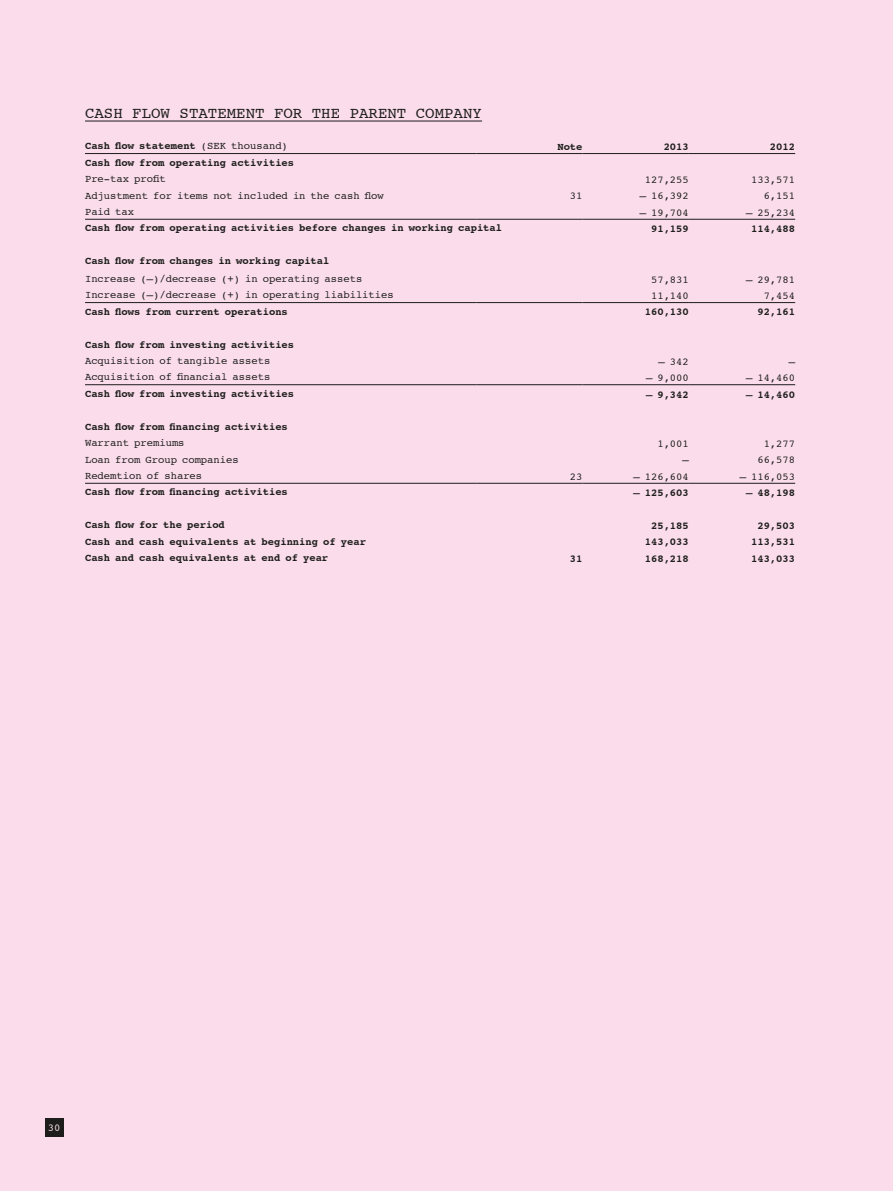
<style>
.page{position:relative;width:893px;height:1191px;background:#fadceb}
.page>*{position:absolute;margin:0;border:0;box-sizing:border-box;transform-origin:0 0}
.t1{font:15.75px "Courier";color:#1d1d1b}
.t2{font:700 10.5px "Courier";color:#1d1d1b}
.t3{font:10.5px "Courier";color:#1d1d1b}
.t4{font:10.5px "Courier";color:#fbe0ee}
.s1{font-weight:400}
</style>
<div class="page">
<div style="left:45px;top:1118px;width:18px;height:19px;background:#1d1d1b"></div>
<hr style="left:85px;top:121px;width:397px;height:1px;background:#1d1d1b">
<hr style="left:85px;top:153px;width:391px;height:1px;background:#1d1d1b">
<hr style="left:476px;top:153px;width:107px;height:1px;background:#1d1d1b">
<hr style="left:583px;top:153px;width:106px;height:1px;background:#1d1d1b">
<hr style="left:689px;top:153px;width:106px;height:1px;background:#1d1d1b">
<hr style="left:85px;top:219px;width:391px;height:1px;background:#1d1d1b">
<hr style="left:476px;top:219px;width:107px;height:1px;background:#1d1d1b">
<hr style="left:583px;top:219px;width:106px;height:1px;background:#1d1d1b">
<hr style="left:689px;top:219px;width:106px;height:1px;background:#1d1d1b">
<hr style="left:85px;top:302px;width:391px;height:1px;background:#1d1d1b">
<hr style="left:476px;top:302px;width:107px;height:1px;background:#1d1d1b">
<hr style="left:583px;top:302px;width:106px;height:1px;background:#1d1d1b">
<hr style="left:689px;top:302px;width:106px;height:1px;background:#1d1d1b">
<hr style="left:85px;top:384px;width:391px;height:1px;background:#1d1d1b">
<hr style="left:476px;top:384px;width:107px;height:1px;background:#1d1d1b">
<hr style="left:583px;top:384px;width:106px;height:1px;background:#1d1d1b">
<hr style="left:689px;top:384px;width:106px;height:1px;background:#1d1d1b">
<hr style="left:85px;top:483px;width:391px;height:1px;background:#1d1d1b">
<hr style="left:476px;top:483px;width:107px;height:1px;background:#1d1d1b">
<hr style="left:583px;top:483px;width:106px;height:1px;background:#1d1d1b">
<hr style="left:689px;top:483px;width:106px;height:1px;background:#1d1d1b">
<h1 class="t1" style="left:85px;top:101px;width:398px">CASH FLOW STATEMENT FOR THE PARENT COMPANY</h1>
<p class="t2" style="left:85px;top:137px;width:204px">Cash flow statement <span class="s1">(SEK thousand)</span></p>
<p class="t2" style="left:557px;top:138px;width:27px">Note</p>
<p class="t2" style="left:664px;top:138px;width:27px">2013</p>
<p class="t2" style="left:770px;top:138px;width:27px">2012</p>
<p class="t2" style="left:85px;top:154px;width:211px">Cash flow from operating activities</p>
<p class="t3" style="left:85px;top:171px;width:82px">Pre-tax profit</p>
<p class="t3" style="left:645px;top:171px;width:46px">127,255</p>
<p class="t3" style="left:751px;top:171px;width:46px">133,571</p>
<p class="t3" style="left:85px;top:187px;width:300px">Adjustment for items not included in the cash flow</p>
<p class="t3" style="left:570px;top:188px;width:14px">31</p>
<p class="t3" style="left:640px;top:188px;width:51px">– 16,392</p>
<p class="t3" style="left:764px;top:188px;width:33px">6,151</p>
<p class="t3" style="left:85px;top:203px;width:51px">Paid tax</p>
<p class="t3" style="left:640px;top:204px;width:51px">– 19,704</p>
<p class="t3" style="left:746px;top:204px;width:51px">– 25,234</p>
<p class="t2" style="left:85px;top:220px;width:419px">Cash flow from operating activities before changes in working capital</p>
<p class="t2" style="left:651px;top:220px;width:39px">91,159</p>
<p class="t2" style="left:751px;top:220px;width:46px">114,488</p>
<p class="t2" style="left:85px;top:252px;width:246px">Cash flow from changes in working capital</p>
<p class="t3" style="left:85px;top:270px;width:279px">Increase (–)/decrease (+) in operating assets</p>
<p class="t3" style="left:651px;top:271px;width:39px">57,831</p>
<p class="t3" style="left:746px;top:271px;width:51px">– 29,781</p>
<p class="t3" style="left:85px;top:287px;width:310px">Increase (–)/decrease (+) in operating liabilities</p>
<p class="t3" style="left:651px;top:287px;width:39px">11,140</p>
<p class="t3" style="left:764px;top:287px;width:33px">7,454</p>
<p class="t2" style="left:85px;top:303px;width:204px">Cash flows from current operations</p>
<p class="t2" style="left:645px;top:304px;width:46px">160,130</p>
<p class="t2" style="left:757px;top:304px;width:39px">92,161</p>
<p class="t2" style="left:85px;top:336px;width:211px">Cash flow from investing activities</p>
<p class="t3" style="left:85px;top:352px;width:187px">Acquisition of tangible assets</p>
<p class="t3" style="left:659px;top:353px;width:32px">– 342</p>
<p class="t3" style="left:789px;top:353px;width:8px">—</p>
<p class="t3" style="left:85px;top:369px;width:187px">Acquisition of financial assets</p>
<p class="t3" style="left:646px;top:370px;width:44px">– 9,000</p>
<p class="t3" style="left:746px;top:370px;width:51px">– 14,460</p>
<p class="t2" style="left:85px;top:385px;width:211px">Cash flow from investing activities</p>
<p class="t2" style="left:646px;top:386px;width:44px">– 9,342</p>
<p class="t2" style="left:746px;top:386px;width:51px">– 14,460</p>
<p class="t2" style="left:85px;top:418px;width:204px">Cash flow from financing activities</p>
<p class="t3" style="left:85px;top:434px;width:101px">Warrant premiums</p>
<p class="t3" style="left:657px;top:435px;width:33px">1,001</p>
<p class="t3" style="left:764px;top:435px;width:33px">1,277</p>
<p class="t3" style="left:85px;top:451px;width:155px">Loan from Group companies</p>
<p class="t3" style="left:683px;top:452px;width:8px">—</p>
<p class="t3" style="left:757px;top:452px;width:39px">66,578</p>
<p class="t3" style="left:85px;top:467px;width:119px">Redemtion of shares</p>
<p class="t3" style="left:570px;top:468px;width:14px">23</p>
<p class="t3" style="left:633px;top:468px;width:57px">– 126,604</p>
<p class="t3" style="left:740px;top:468px;width:57px">– 116,053</p>
<p class="t2" style="left:85px;top:483px;width:204px">Cash flow from financing activities</p>
<p class="t2" style="left:633px;top:484px;width:57px">– 125,603</p>
<p class="t2" style="left:746px;top:484px;width:51px">– 48,198</p>
<p class="t2" style="left:85px;top:516px;width:141px">Cash flow for the period</p>
<p class="t2" style="left:651px;top:517px;width:39px">25,185</p>
<p class="t2" style="left:757px;top:517px;width:39px">29,503</p>
<p class="t2" style="left:85px;top:533px;width:283px">Cash and cash equivalents at beginning of year</p>
<p class="t2" style="left:645px;top:533px;width:46px">143,033</p>
<p class="t2" style="left:751px;top:533px;width:46px">113,531</p>
<p class="t2" style="left:85px;top:549px;width:245px">Cash and cash equivalents at end of year</p>
<p class="t2" style="left:570px;top:550px;width:14px">31</p>
<p class="t2" style="left:645px;top:550px;width:46px">168,218</p>
<p class="t2" style="left:751px;top:550px;width:46px">143,033</p>
<p class="t4" style="left:48px;top:1119px;width:14px">30</p>
</div>
